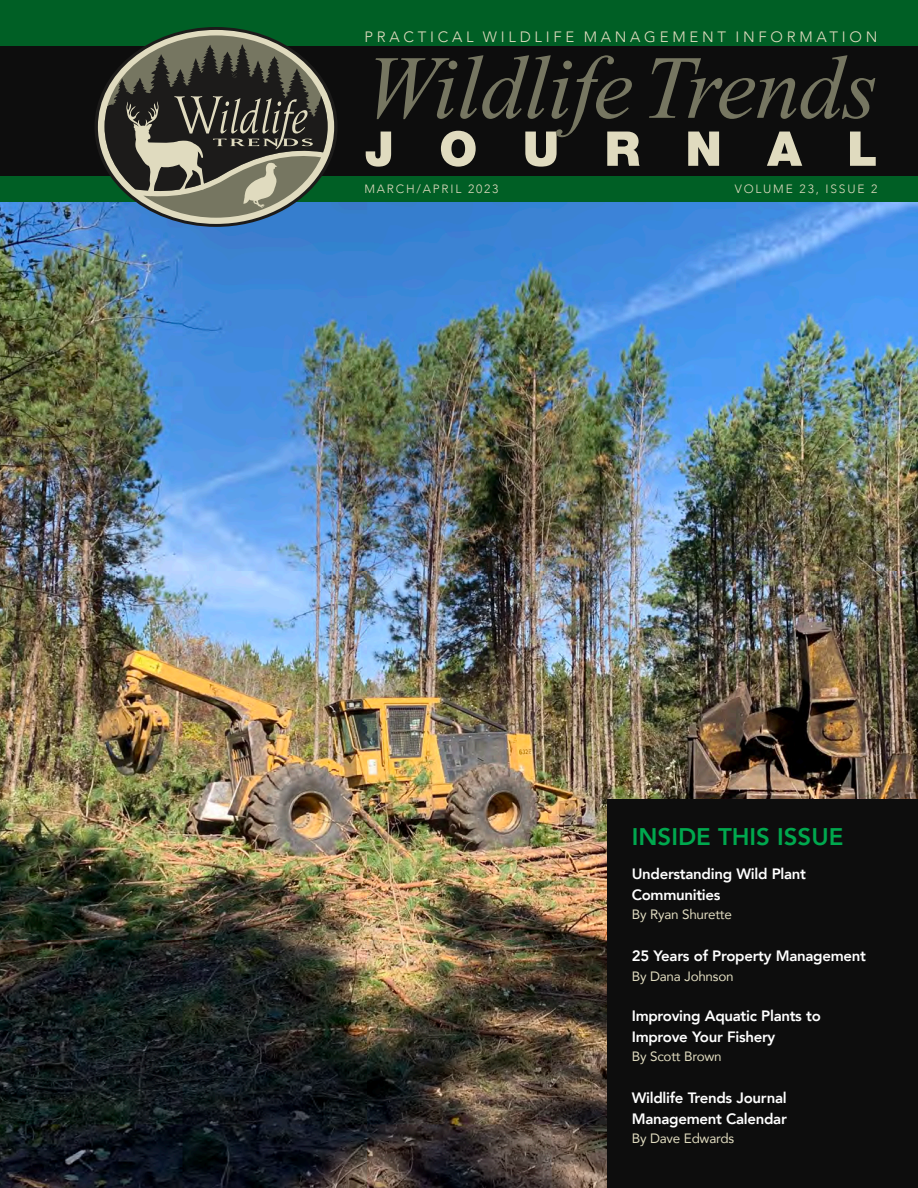
<style>
.page{position:relative;width:918px;height:1188px;background:#fff}
.page>*{position:absolute;margin:0;border:0;box-sizing:border-box;transform-origin:0 0}
.t1{font:800 24px "Avenir";color:#00a84e}
.t2{font:800 15px/21px "Avenir";letter-spacing:-.02em;color:#fff}
.t3{font:300 15px "Avenir";letter-spacing:.25em;color:#e0dbbf}
.t4{font:13.5px "Avenir";letter-spacing:-.02em;color:#e0dbbf}
.t5{font:300 12px "Avenir";letter-spacing:.15em;color:#e0dbbf}
</style>
<div class="page">
<div style="left:0;top:0;width:918px;height:202px;background:#005f25"></div>
<div style="left:0;top:46px;width:918px;height:130px;background:#0d0d0d"></div>
<img style="left:0;top:202px;width:918px;height:986px">
<svg style="left:366px;top:55px;width:510px;height:112px"></svg>
<div style="left:608px;top:799px;width:310px;height:389px;background:#0d0d0d"></div>
<svg style="left:94px;top:27px;width:244px;height:200px"></svg>
<svg style="left:98px;top:30px;width:236px;height:194px"></svg>
<svg style="left:105px;top:35px;width:223px;height:183px"></svg>
<p class="t3" style="left:364px;top:28px;width:514px">PRACTICAL WILDLIFE MANAGEMENT INFORMATION</p>
<p class="t5" style="left:364px;top:182px;width:135px">MARCH/APRIL 2023</p>
<p class="t5" style="left:735px;top:182px;width:144px">VOLUME 23, ISSUE 2</p>
<h1 class="t1" style="left:632px;top:818px;width:213px">INSIDE THIS ISSUE</h1>
<p class="t2" style="left:632px;top:863px;width:176px">Understanding Wild Plant<br>Communities</p>
<p class="t4" style="left:632px;top:904px;width:102px">By Ryan Shurette</p>
<p class="t2" style="left:632px;top:946px;width:236px">25 Years of Property Management</p>
<p class="t4" style="left:632px;top:965px;width:103px">By Dana Johnson</p>
<p class="t2" style="left:632px;top:1005px;width:191px">Improving Aquatic Plants to<br>Improve Your Fishery</p>
<p class="t4" style="left:632px;top:1045px;width:91px">By Scott Brown</p>
<p class="t2" style="left:632px;top:1087px;width:157px">Wildlife Trends Journal<br>Management Calendar</p>
<p class="t4" style="left:632px;top:1128px;width:104px">By Dave Edwards</p>
</div>
